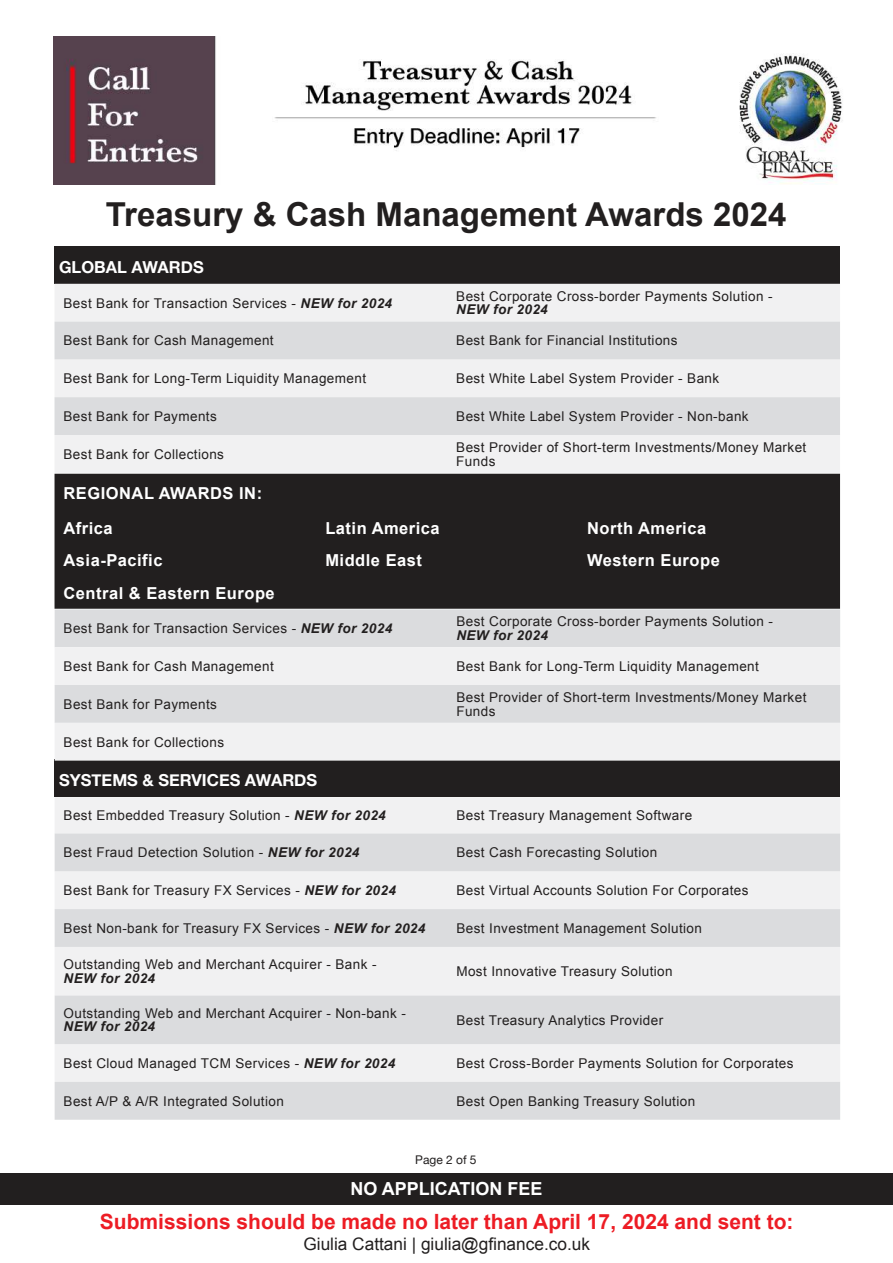
<style>
.page{position:relative;width:893px;height:1263px;background:#fff}
.page>*{position:absolute;margin:0;border:0;box-sizing:border-box;transform-origin:0 0}
.t1{font:700 33px "Arial";color:#221f1f}
.t2{font:700 21px "Arial";color:#ed1c24}
.t3{font:700 18px "Arial";color:#fff}
.t4{font:17.25px "Arial";color:#221f1f}
.t5{font:700 16.5px/35.1px "Arial";letter-spacing:.03em;color:#fff}
.t6{font:700 16.5px "Helvetica Neue";color:#fff}
.t7{font:13.5px/13.5px "Arial";letter-spacing:.03em;color:#221f1f}
.t8{font:italic 700 13.5px "Arial";letter-spacing:.03em;color:#221f1f}
.t9{font:12px "Helvetica Neue";color:#221f1f}
.s1{font-weight:700;font-style:italic}
</style>
<div class="page">
<div style="left:55px;top:246px;width:785px;height:38px;background:#221f1f"></div>
<div style="left:55px;top:284px;width:785px;height:189px;background:#f1f1f2"></div>
<svg style="left:55px;top:322px;width:785px;height:113px;fill:#dbdcde"></svg>
<div style="left:55px;top:474px;width:785px;height:135px;background:#221f1f"></div>
<div style="left:0;top:1173px;width:893px;height:32px;background:#221f1f"></div>
<div style="left:55px;top:759px;width:785px;height:38px;background:#221f1f"></div>
<div style="left:55px;top:797px;width:785px;height:36px;background:#f1f1f2"></div>
<svg style="left:55px;top:833px;width:785px;height:287px;fill:#dbdcde"></svg>
<div style="left:55px;top:609px;width:785px;height:38px;background:#dbdcde"></div>
<svg style="left:55px;top:647px;width:785px;height:114px;fill:#f1f1f2"></svg>
<img style="left:53px;top:36px;width:790px;height:148px">
<h1 class="t1" style="left:106px;top:202px;width:682px">Treasury &amp; Cash Management Awards 2024</h1>
<p class="t6" style="left:59px;top:258px;width:146px">GLOBAL AWARDS</p>
<p class="t7" style="left:64px;top:297px;width:330px">Best Bank for Transaction Services - <span class="s1">NEW for 2024</span></p>
<p class="t7" style="left:456px;top:291px;width:318px">Best Corporate Cross-border Payments Solution -</p>
<p class="t8" style="left:456px;top:302px;width:93px">NEW for 2024</p>
<p class="t7" style="left:64px;top:335px;width:212px">Best Bank for Cash Management</p>
<p class="t7" style="left:456px;top:335px;width:223px">Best Bank for Financial Institutions</p>
<p class="t7" style="left:64px;top:373px;width:304px">Best Bank for Long-Term Liquidity Management</p>
<p class="t7" style="left:456px;top:373px;width:264px">Best White Label System Provider - Bank</p>
<p class="t7" style="left:64px;top:411px;width:155px">Best Bank for Payments</p>
<p class="t7" style="left:456px;top:411px;width:294px">Best White Label System Provider - Non-bank</p>
<p class="t7" style="left:64px;top:449px;width:162px">Best Bank for Collections</p>
<p class="t7" style="left:456px;top:442px;width:352px">Best Provider of Short-term Investments/Money Market<br>Funds</p>
<p class="t5" style="left:64px;top:477px;width:200px">REGIONAL AWARDS IN:<br>Africa</p>
<p class="t5" style="left:325px;top:512px;width:116px">Latin America</p>
<p class="t5" style="left:587px;top:512px;width:121px">North America</p>
<p class="t5" style="left:64px;top:544px;width:100px">Asia-Pacific</p>
<p class="t5" style="left:325px;top:544px;width:98px">Middle East</p>
<p class="t5" style="left:587px;top:544px;width:134px">Western Europe</p>
<p class="t5" style="left:64px;top:577px;width:213px">Central &amp; Eastern Europe</p>
<p class="t7" style="left:64px;top:623px;width:330px">Best Bank for Transaction Services - <span class="s1">NEW for 2024</span></p>
<p class="t7" style="left:456px;top:616px;width:318px">Best Corporate Cross-border Payments Solution -</p>
<p class="t8" style="left:456px;top:627px;width:93px">NEW for 2024</p>
<p class="t7" style="left:64px;top:661px;width:212px">Best Bank for Cash Management</p>
<p class="t7" style="left:456px;top:661px;width:304px">Best Bank for Long-Term Liquidity Management</p>
<p class="t7" style="left:64px;top:698px;width:155px">Best Bank for Payments</p>
<p class="t7" style="left:456px;top:692px;width:352px">Best Provider of Short-term Investments/Money Market<br>Funds</p>
<p class="t7" style="left:64px;top:736px;width:162px">Best Bank for Collections</p>
<p class="t6" style="left:59px;top:771px;width:260px">SYSTEMS &amp; SERVICES AWARDS</p>
<p class="t7" style="left:64px;top:810px;width:324px">Best Embedded Treasury Solution - <span class="s1">NEW for 2024</span></p>
<p class="t7" style="left:456px;top:810px;width:237px">Best Treasury Management Software</p>
<p class="t7" style="left:64px;top:847px;width:297px">Best Fraud Detection Solution - <span class="s1">NEW for 2024</span></p>
<p class="t7" style="left:456px;top:847px;width:202px">Best Cash Forecasting Solution</p>
<p class="t7" style="left:64px;top:885px;width:334px">Best Bank for Treasury FX Services - <span class="s1">NEW for 2024</span></p>
<p class="t7" style="left:456px;top:885px;width:294px">Best Virtual Accounts Solution For Corporates</p>
<p class="t7" style="left:64px;top:923px;width:363px">Best Non-bank for Treasury FX Services - <span class="s1">NEW for 2024</span></p>
<p class="t7" style="left:456px;top:923px;width:247px">Best Investment Management Solution</p>
<p class="t7" style="left:64px;top:959px;width:314px">Outstanding Web and Merchant Acquirer - Bank -</p>
<p class="t8" style="left:64px;top:970px;width:93px">NEW for 2024</p>
<p class="t7" style="left:456px;top:966px;width:218px">Most Innovative Treasury Solution</p>
<p class="t7" style="left:64px;top:1008px;width:344px">Outstanding Web and Merchant Acquirer - Non-bank -</p>
<p class="t8" style="left:64px;top:1019px;width:93px">NEW for 2024</p>
<p class="t7" style="left:456px;top:1014px;width:208px">Best Treasury Analytics Provider</p>
<p class="t7" style="left:64px;top:1058px;width:333px">Best Cloud Managed TCM Services - <span class="s1">NEW for 2024</span></p>
<p class="t7" style="left:456px;top:1058px;width:339px">Best Cross-Border Payments Solution for Corporates</p>
<p class="t7" style="left:64px;top:1095px;width:222px">Best A/P &amp; A/R Integrated Solution</p>
<p class="t7" style="left:456px;top:1095px;width:240px">Best Open Banking Treasury Solution</p>
<p class="t9" style="left:415px;top:1155px;width:63px">Page 2 of 5</p>
<h3 class="t3" style="left:350px;top:1181px;width:194px">NO APPLICATION FEE</h3>
<h2 class="t2" style="left:100px;top:1213px;width:695px">Submissions should be made no later than April 17, 2024 and sent to:</h2>
<p class="t4" style="left:303px;top:1232px;width:288px">Giulia Cattani | giulia@gfinance.co.uk</p>
</div>
